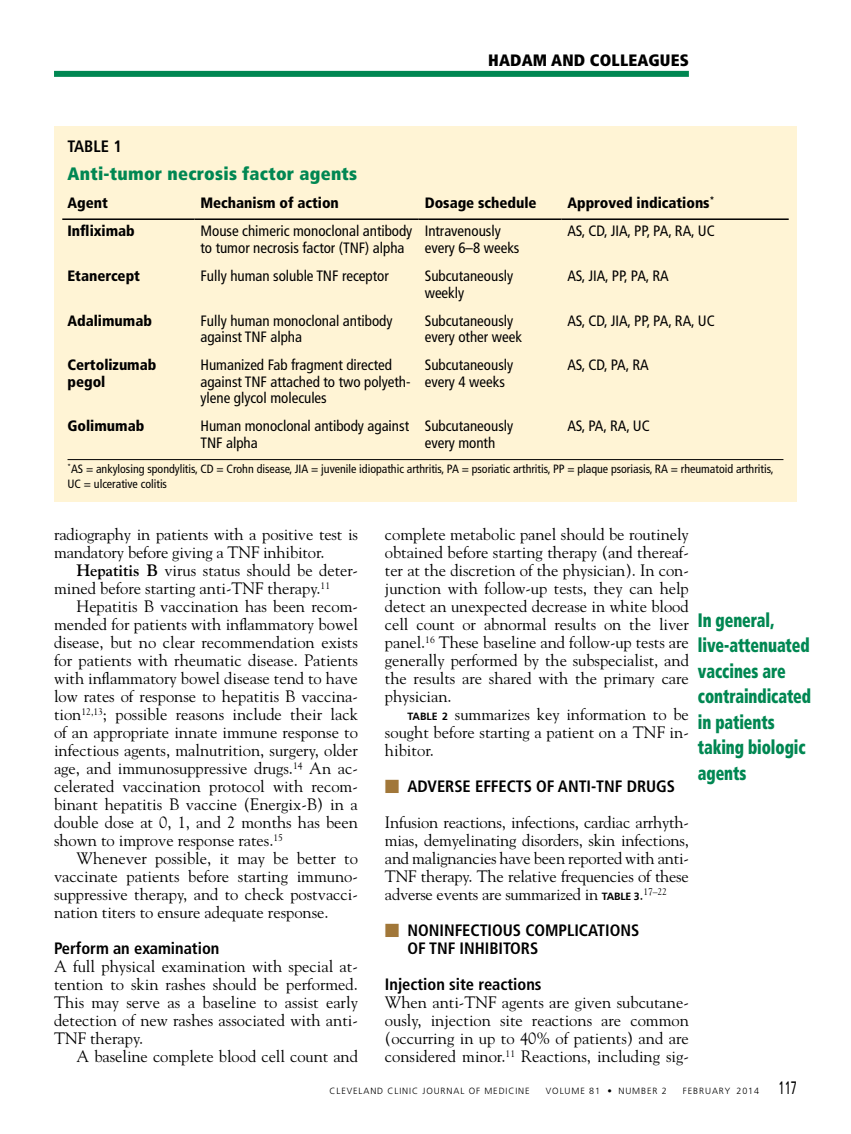
<style>
.page{position:relative;width:851px;height:1134px;background:#fff}
.page>*{position:absolute;margin:0;border:0;box-sizing:border-box;transform-origin:0 0}
.t1{font:900 condensed 19.5px/25.5px "Frutiger LT Std";letter-spacing:-.005em;color:#008752;scale:.8 1}
.t2{font:900 condensed 18px "Frutiger LT Std";letter-spacing:.015em;color:#008752}
.t3{font:16.5px/18px "Goudy Std";color:#000;text-align:justify}
.t4{font:700 condensed 16.5px/18px "Frutiger LT Std";color:#000}
.t5{font:900 condensed 16.5px "Frutiger LT Std";letter-spacing:.01em;color:#000}
.t6{font:condensed 15px/16.5px "Frutiger LT Std";color:#000}
.t7{font:900 condensed 15px/16.5px "Frutiger LT Std";color:#000}
.t8{font:condensed 12px/15px "Frutiger LT Std";color:#000}
.t9{font:300 9px "Frutiger LT Std";letter-spacing:.1em;color:#000}
.s1{font-weight:700}
.s2{font-family:"Frutiger LT Std";font-weight:700;font-size:10.5px}
.s3{font-family:"Universal Std Newswith Comm Pi";font-weight:400;font-stretch:normal;color:#a17739}
.s4{font-weight:400;font-size:18px}
</style>
<div class="page">
<div style="left:54px;top:71px;width:634px;height:6px;background:#008752"></div>
<div style="left:54px;top:126px;width:742px;height:375px;background:#fff4d5"></div>
<hr style="left:62px;top:218px;width:132px;height:2px;background:#000">
<hr style="left:194px;top:218px;width:224px;height:2px;background:#000">
<hr style="left:418px;top:218px;width:143px;height:2px;background:#000">
<hr style="left:561px;top:218px;width:227px;height:2px;background:#000">
<hr style="left:68px;top:459px;width:715px;height:1px;background:#000">
<p class="t5" style="left:488px;top:51px;width:202px">HADAM AND COLLEAGUES</p>
<p class="t4" style="left:68px;top:137px;width:56px">TABLE 1</p>
<p class="t2" style="left:68px;top:163px;width:291px">Anti-tumor necrosis factor agents</p>
<p class="t7" style="left:68px;top:195px;width:42px">Agent</p>
<p class="t7" style="left:200px;top:195px;width:140px">Mechanism of action</p>
<p class="t7" style="left:424px;top:195px;width:113px">Dosage schedule</p>
<p class="t7" style="left:567px;top:195px;width:148px">Approved indications<sup>*</sup></p>
<p class="t7" style="left:68px;top:223px;width:69px">Infliximab</p>
<p class="t6" style="left:200px;top:223px;width:213px">Mouse chimeric monoclonal antibody to tumor necrosis factor (TNF) alpha</p>
<p class="t6" style="left:424px;top:223px;width:96px">Intravenously every 6–8 weeks</p>
<p class="t6" style="left:567px;top:223px;width:149px">AS, CD, JIA, PP, PA, RA, UC</p>
<p class="t7" style="left:68px;top:268px;width:74px">Etanercept</p>
<p class="t6" style="left:200px;top:268px;width:190px">Fully human soluble TNF receptor</p>
<p class="t6" style="left:424px;top:268px;width:90px">Subcutaneously weekly</p>
<p class="t6" style="left:567px;top:268px;width:103px">AS, JIA, PP, PA, RA</p>
<p class="t7" style="left:68px;top:312px;width:86px">Adalimumab</p>
<p class="t6" style="left:200px;top:312px;width:193px">Fully human monoclonal antibody against TNF alpha</p>
<p class="t6" style="left:424px;top:312px;width:99px">Subcutaneously every other week</p>
<p class="t6" style="left:567px;top:312px;width:149px">AS, CD, JIA, PP, PA, RA, UC</p>
<p class="t7" style="left:68px;top:357px;width:90px">Certolizumab pegol</p>
<p class="t6" style="left:200px;top:357px;width:211px">Humanized Fab fragment directed against TNF attached to two polyeth&shy;ylene glycol molecules</p>
<p class="t6" style="left:424px;top:357px;width:90px">Subcutaneously every 4 weeks</p>
<p class="t6" style="left:567px;top:357px;width:83px">AS, CD, PA, RA</p>
<p class="t7" style="left:68px;top:418px;width:78px">Golimumab</p>
<p class="t6" style="left:200px;top:418px;width:210px">Human monoclonal antibody against<br>TNF alpha</p>
<p class="t6" style="left:424px;top:418px;width:90px">Subcutaneously every month</p>
<p class="t6" style="left:567px;top:418px;width:84px">AS, PA, RA, UC</p>
<p class="t8" style="left:68px;top:462px;width:707px"><sup>*</sup>AS = ankylosing spondylitis, CD = Crohn disease, JIA = juvenile idiopathic arthritis, PA = psoriatic arthritis, PP = plaque psoriasis, RA = rheumatoid arthritis,<br>UC = ulcerative colitis</p>
<p class="t3" style="left:54px;top:525px;width:305px">radiography in patients with a positive test is mandatory before giving a TNF inhibitor.</p>
<p class="t3" style="left:54px;top:561px;width:305px;text-indent:23px"><span class="s1">Hepatitis B</span> virus status should be deter&shy;mined before starting anti-TNF therapy.<sup>11</sup></p>
<p class="t3" style="left:54px;top:597px;width:305px;text-indent:23px">Hepatitis B vaccination has been recom&shy;mended for patients with inflammatory bowel disease, but no clear recommendation exists for patients with rheumatic disease. Patients with inflammatory bowel disease tend to have low rates of response to hepatitis B vaccina&shy;tion<sup>12,13</sup>; possible reasons include their lack of an appropriate innate immune response to infectious agents, malnutrition, surgery, older age, and immunosuppressive drugs.<sup>14</sup> An ac&shy;celerated vaccination protocol with recom&shy;binant hepatitis B vaccine (Energix-B) in a double dose at 0, 1, and 2 months has been shown to improve response rates.<sup>15</sup></p>
<p class="t3" style="left:54px;top:849px;width:305px;text-indent:23px">Whenever possible, it may be better to vaccinate patients before starting immuno&shy;suppressive therapy, and to check postvacci&shy;nation titers to ensure adequate response.</p>
<p class="t4" style="left:54px;top:939px;width:167px">Perform an examination</p>
<p class="t3" style="left:54px;top:957px;width:305px">A full physical examination with special at&shy;tention to skin rashes should be performed.<br>This may serve as a baseline to assist early detection of new rashes associated with anti-TNF therapy.</p>
<p class="t3" style="left:77px;top:1047px;width:283px">A baseline complete blood cell count and</p>
<p class="t3" style="left:385px;top:525px;width:305px">complete metabolic panel should be routinely obtained before starting therapy (and thereaf&shy;ter at the discretion of the physician). In con&shy;junction with follow-up tests, they can help detect an unexpected decrease in white blood cell count or abnormal results on the liver panel.<sup>16</sup> These baseline and follow-up tests are generally performed by the subspecialist, and the results are shared with the primary care physician.</p>
<p class="t3" style="left:385px;top:705px;width:305px;text-indent:23px"><span class="s2">TABLE 2</span> summarizes key information to be sought before starting a patient on a TNF in&shy;hibitor.</p>
<p class="t4" style="left:385px;top:777px;width:291px"><span class="s3">■</span> ADVERSE EFFECTS OF ANTI-TNF DRUGS</p>
<p class="t3" style="left:385px;top:813px;width:305px">Infusion reactions, infections, cardiac arrhyth&shy;mias, demyelinating disorders, skin infections, and malignancies have been reported with anti-TNF therapy. The relative frequencies of these adverse events are summarized in <span class="s2">TABLE 3</span>.<sup>17–22</sup></p>
<p class="t4" style="left:407px;top:921px;width:233px;text-indent:-23px"><span class="s3">■</span> NONINFECTIOUS COMPLICATIONS<br>OF TNF INHIBITORS</p>
<p class="t4" style="left:385px;top:975px;width:158px">Injection site reactions</p>
<p class="t3" style="left:385px;top:993px;width:305px">When anti-TNF agents are given subcutane&shy;ously, injection site reactions are common (occurring in up to 40% of patients) and are considered minor.<sup>11</sup> Reactions, including sig-</p>
<p class="t1" style="left:698px;top:607px;width:143px">In general, live-attenuated vaccines are contraindicated in patients taking biologic agents</p>
<p class="t9" style="left:329px;top:1085px;width:202px">CLEVELAND CLINIC JOURNAL OF MEDICINE</p>
<p class="t9" style="left:546px;top:1085px;width:122px">VOLUME 81 • NUMBER 2</p>
<p class="t9" style="left:683px;top:1085px;width:115px">FEBRUARY 2014 <span class="s4">117</span></p>
</div>
